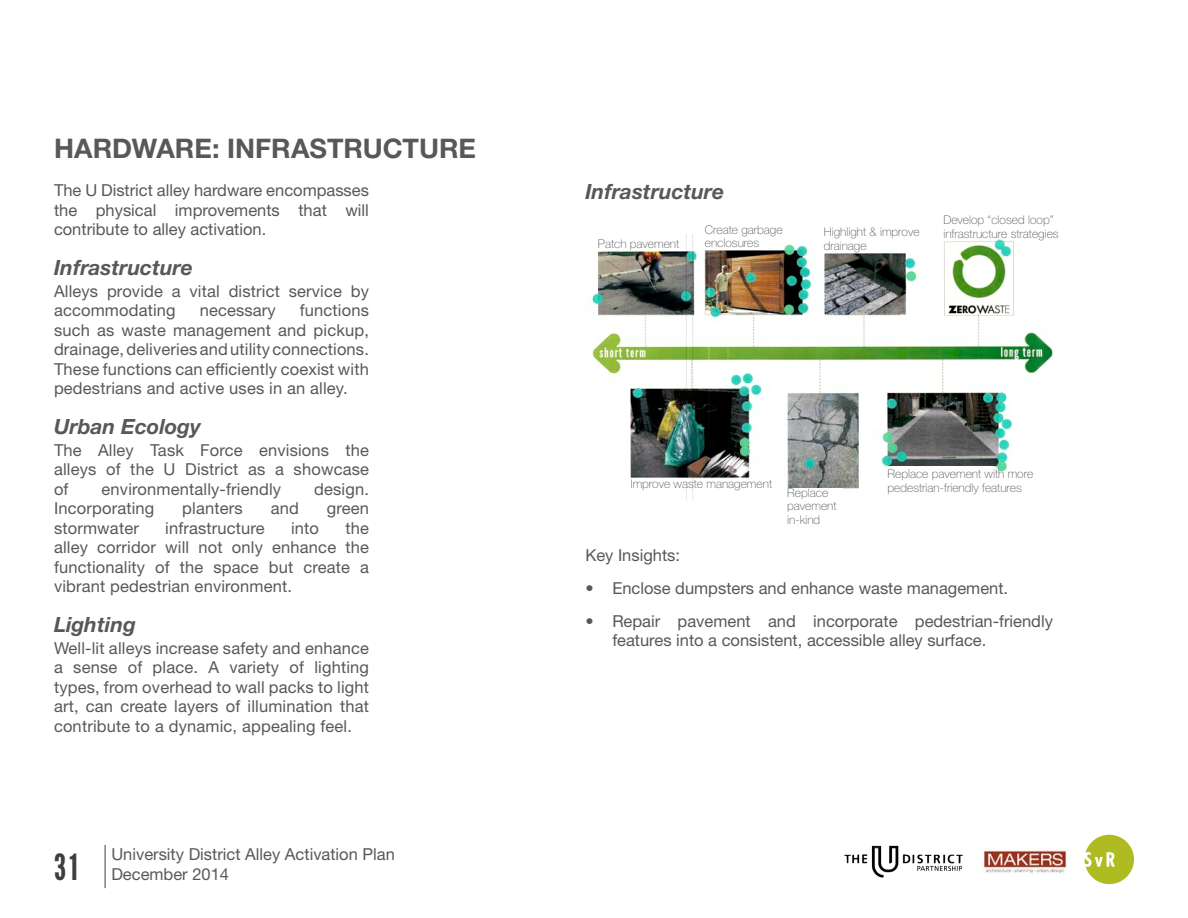
<style>
.page{position:relative;width:1188px;height:918px;background:#fff}
.page>*{position:absolute;margin:0;border:0;box-sizing:border-box;transform-origin:0 0}
.Heading_2{font:700 27px "Helvetica Neue LT Std";color:#57585a}
.Heading_3{font:italic 700 21px "Helvetica Neue LT Std";color:#57585a}
.body{font:16.5px/19.5px "Helvetica Neue LT Std";letter-spacing:.01em;color:#57585a;text-align:justify}
.body-2{font:100 12px/13.5px "Helvetica Neue LT Std";color:#57585a}
.s1{font-family:"League Gothic";font-size:36px;color:#3e3e3f}
</style>
<div class="page">
<svg style="left:1085px;top:835px;width:49px;height:49px"></svg>
<hr style="left:105px;top:845px;width:1px;height:43px;background:#3e3e3f">
<img style="left:982px;top:848px;width:85px;height:25px">
<img style="left:844px;top:845px;width:119px;height:33px">
<img style="left:585px;top:235px;width:468px;height:265px">
<div style="left:596px;top:242px;width:37px;height:7px;background:#fff"></div>
<div style="left:704px;top:242px;width:56px;height:7px;background:#fff"></div>
<div style="left:824px;top:246px;width:60px;height:7px;background:#fff"></div>
<div style="left:940px;top:233px;width:30px;height:7px;background:#fff"></div>
<div style="left:631px;top:478px;width:56px;height:8px;background:#fff"></div>
<div style="left:787px;top:488px;width:56px;height:7px;background:#fff"></div>
<div style="left:887px;top:467px;width:106px;height:7px;background:#fff"></div>
<p class="Heading_2" style="left:54px;top:131px;width:424px">HARDWARE: INFRASTRUCTURE</p>
<p class="body" style="left:54px;top:180px;width:317px">The U District alley hardware encompasses the physical improvements that will contribute to alley activation.</p>
<p class="Heading_3" style="left:54px;top:255px;width:140px">Infrastructure</p>
<p class="body" style="left:54px;top:281px;width:317px">Alleys provide a vital district service by accommodating</p>
<p class="body" style="left:54px;top:300px;width:317px;text-indent:246px">functions such as waste management and pickup, drainage, deliveries and utility connections.<br>These functions can efficiently coexist with pedestrians and active uses in an alley.</p>
<p class="Heading_3" style="left:54px;top:413px;width:149px">Urban Ecology</p>
<p class="body" style="left:54px;top:440px;width:317px">The Alley Task Force envisions the alleys of the U District as a showcase of</p>
<p class="body" style="left:200px;top:300px;width:78px">necessary</p>
<p class="body" style="left:102px;top:479px;width:181px">environmentally-friendly</p>
<p class="body" style="left:314px;top:479px;width:56px">design.</p>
<p class="body" style="left:54px;top:498px;width:102px">Incorporating</p>
<p class="body" style="left:182px;top:498px;width:62px">planters</p>
<p class="body" style="left:271px;top:498px;width:30px">and</p>
<p class="body" style="left:327px;top:498px;width:44px">green</p>
<p class="body" style="left:54px;top:518px;width:86px">stormwater</p>
<p class="body" style="left:165px;top:518px;width:101px">infrastructure</p>
<p class="body" style="left:291px;top:518px;width:30px">into</p>
<p class="body" style="left:54px;top:518px;width:317px;text-indent:291px">the alley corridor will not only enhance the functionality of the space but create a vibrant pedestrian environment.</p>
<p class="Heading_3" style="left:54px;top:611px;width:84px">Lighting</p>
<p class="body" style="left:54px;top:638px;width:317px">Well-lit alleys increase safety and enhance a sense of place. A variety of lighting types, from overhead to wall packs to light art, can create layers of illumination that contribute to a dynamic, appealing feel.</p>
<p class="body" style="left:54px;top:844px;width:342px;text-indent:57px">University District Alley Activation Plan<br><span class="s1">31</span> December 2014</p>
<p class="Heading_3" style="left:585px;top:179px;width:140px">Infrastructure</p>
<p class="body-2" style="left:598px;top:237px;width:83px">Patch pavement</p>
<p class="body-2" style="left:705px;top:223px;width:79px">Create garbage enclosures</p>
<p class="body-2" style="left:824px;top:225px;width:97px">Highlight &amp; improve drainage</p>
<p class="body-2" style="left:943px;top:213px;width:117px">Develop “closed loop” infrastructure strategies</p>
<p class="body-2" style="left:631px;top:477px;width:143px">Improve waste management</p>
<p class="body-2" style="left:787px;top:486px;width:51px">Replace pavement in-kind</p>
<p class="body-2" style="left:888px;top:467px;width:147px">Replace pavement with more pedestrian-friendly features</p>
<p class="body" style="left:585px;top:545px;width:96px">Key Insights:</p>
<p class="body" style="left:585px;top:578px;width:424px">• Enclose dumpsters and enhance waste management.</p>
<p class="body" style="left:612px;top:611px;width:442px;text-indent:-27px">• Repair pavement and incorporate pedestrian-friendly features into a consistent, accessible alley surface.</p>
</div>
